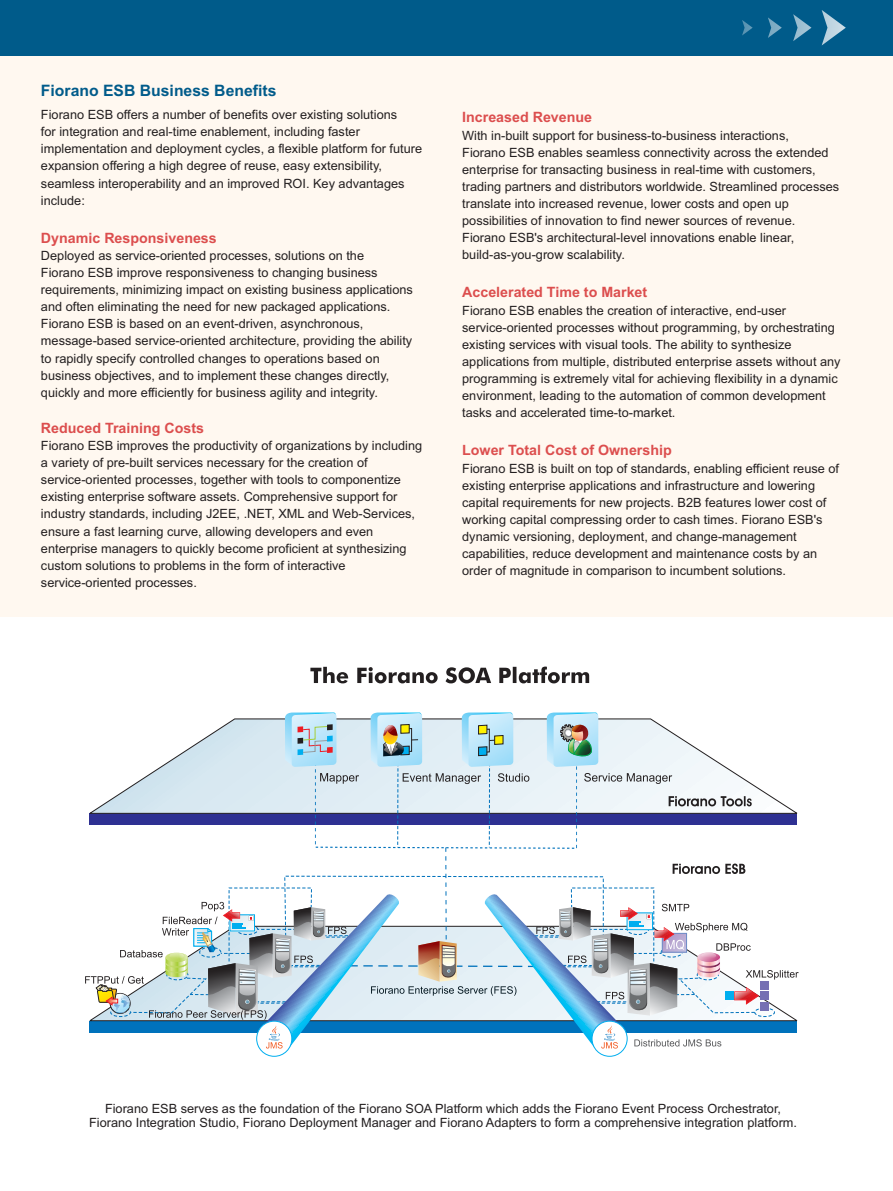
<style>
.page{position:relative;width:893px;height:1191px;background:#fff}
.page>*{position:absolute;margin:0;border:0;box-sizing:border-box;transform-origin:0 0}
.t1{font:700 15.75px "Arial";color:#005b8a}
.t2{font:700 14.25px "Arial";color:#dc4e4e}
.t3{font:12.75px/17.1px "Arial";color:#231f20}
</style>
<div class="page">
<div style="left:0;top:0;width:893px;height:616px;background:#fff8f0"></div>
<div style="left:0;top:0;width:893px;height:55px;background:#005b8a"></div>
<svg style="left:822px;top:10px;width:24px;height:35px"></svg>
<svg style="left:793px;top:14px;width:18px;height:27px"></svg>
<svg style="left:768px;top:17px;width:14px;height:21px"></svg>
<svg style="left:742px;top:20px;width:11px;height:16px"></svg>
<svg style="left:310px;top:666px;width:279px;height:17px"></svg>
<svg style="left:257px;top:1021px;width:35px;height:35px"></svg>
<svg style="left:592px;top:1021px;width:35px;height:35px"></svg>
<svg style="left:85px;top:712px;width:714px;height:336px"></svg>
<svg style="left:165px;top:952px;width:23px;height:10px"></svg>
<svg style="left:169px;top:952px;width:15px;height:7px"></svg>
<p class="t1" style="left:41px;top:84px;width:237px">Fiorano ESB Business Benefits</p>
<p class="t3" style="left:41px;top:107px;width:383px">Fiorano ESB offers a number of benefits over existing solutions<br>for integration and real-time enablement, including faster implementation and deployment cycles, a flexible platform for future expansion offering a high degree of reuse, easy extensibility, seamless interoperability and an improved ROI. Key advantages include:</p>
<p class="t2" style="left:41px;top:232px;width:177px">Dynamic Responsiveness</p>
<p class="t3" style="left:41px;top:248px;width:373px">Deployed as service-oriented processes, solutions on the<br>Fiorano ESB improve responsiveness to changing business requirements, minimizing impact on existing business applications and often eliminating the need for new packaged applications.<br>Fiorano ESB is based on an event-driven, asynchronous, message-based service-oriented architecture, providing the ability to rapidly specify controlled changes to operations based on business objectives, and to implement these changes directly, quickly and more efficiently for business agility and integrity.</p>
<p class="t2" style="left:41px;top:422px;width:165px">Reduced Training Costs</p>
<p class="t3" style="left:41px;top:438px;width:383px">Fiorano ESB improves the productivity of organizations by including a variety of pre-built services necessary for the creation of service-oriented processes, together with tools to componentize existing enterprise software assets. Comprehensive support for industry standards, including J2EE, .NET, XML and Web-Services, ensure a fast learning curve, allowing developers and even enterprise managers to quickly become proficient at synthesizing custom solutions to problems in the form of interactive service-oriented processes.</p>
<p class="t2" style="left:462px;top:112px;width:131px">Increased Revenue</p>
<p class="t3" style="left:462px;top:128px;width:378px">With in-built support for business-to-business interactions,<br>Fiorano ESB enables seamless connectivity across the extended enterprise for transacting business in real-time with customers, trading partners and distributors worldwide. Streamlined processes translate into increased revenue, lower costs and open up possibilities of innovation to find newer sources of revenue.<br>Fiorano ESB's architectural-level innovations enable linear, build-as-you-grow scalability.</p>
<p class="t2" style="left:462px;top:287px;width:187px">Accelerated Time to Market</p>
<p class="t3" style="left:462px;top:303px;width:380px">Fiorano ESB enables the creation of interactive, end-user service-oriented processes without programming, by orchestrating existing services with visual tools. The ability to synthesize applications from multiple, distributed enterprise assets without any programming is extremely vital for achieving flexibility in a dynamic environment, leading to the automation of common development tasks and accelerated time-to-market.</p>
<p class="t2" style="left:462px;top:444px;width:211px">Lower Total Cost of Ownership</p>
<p class="t3" style="left:462px;top:460px;width:378px">Fiorano ESB is built on top of standards, enabling efficient reuse of existing enterprise applications and infrastructure and lowering capital requirements for new projects. B2B features lower cost of working capital compressing order to cash times. Fiorano ESB's dynamic versioning, deployment, and change-management capabilities, reduce development and maintenance costs by an order of magnitude in comparison to incumbent solutions.</p>
<p class="t3" style="left:89px;top:1102px;width:709px;line-height:14.2px;text-align:center">Fiorano ESB serves as the foundation of the Fiorano SOA Platform which adds the Fiorano Event Process Orchestrator,<br>Fiorano Integration Studio, Fiorano Deployment Manager and Fiorano Adapters to form a comprehensive integration platform.</p>
</div>
